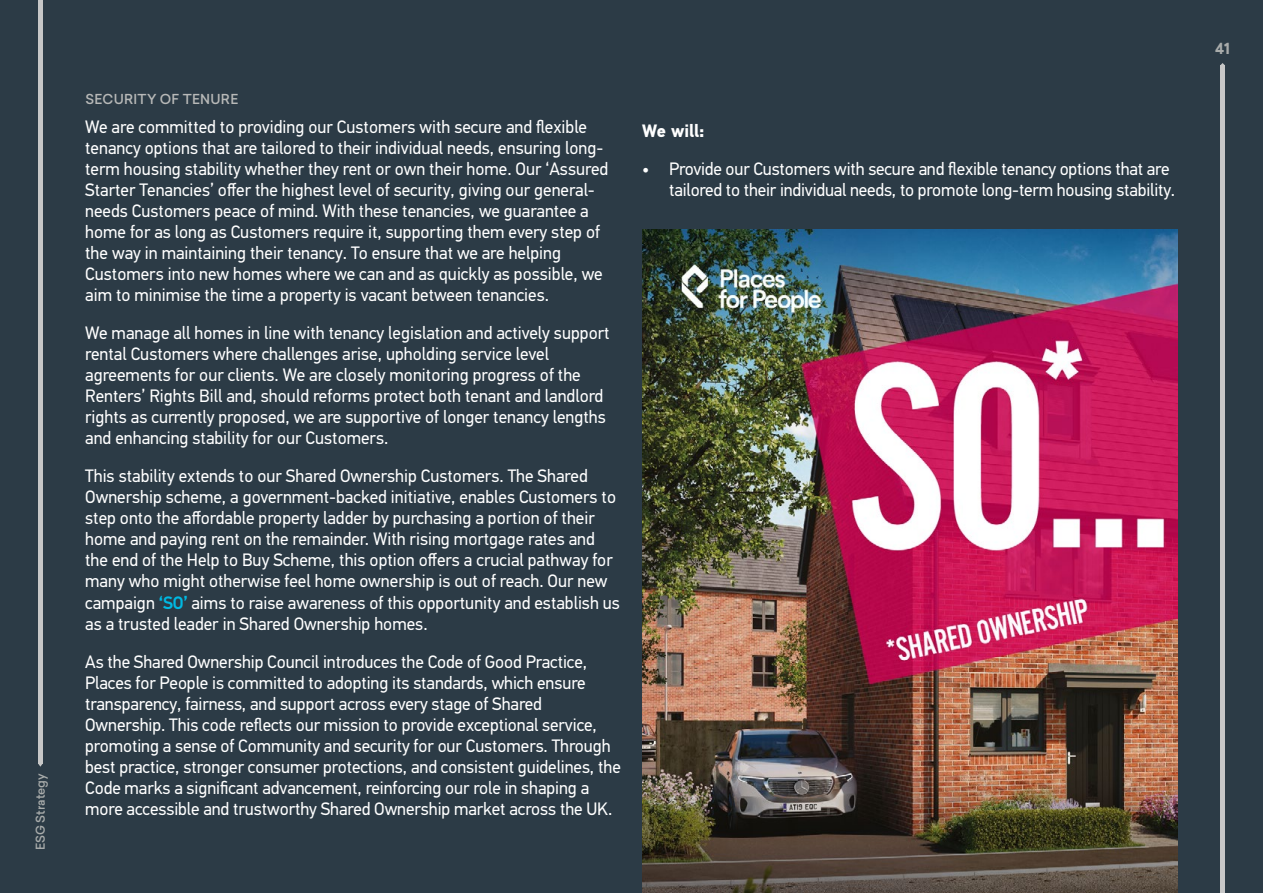
<style>
.page{position:relative;width:1263px;height:893px;background:#2c3b46}
.page>*{position:absolute;margin:0;border:0;box-sizing:border-box;transform-origin:0 0}
.t1{font:18px/21px "PF Din Text Std";color:#fff}
.t2{font:700 18px "PF Din Text Std";color:#fff}
.t3{font:700 15px "Sailec";color:#a9acab}
.t4{font:500 13.5px "Sailec";letter-spacing:.02em;color:#b8b9b8}
.t5{font:500 12px "Sailec";color:#a9acab}
.s1{font-weight:500;color:#00b9e3}
</style>
<div class="page">
<img style="left:642px;top:230px;width:536px;height:663px">
<div style="left:38px;top:0;width:5px;height:764px;background:#c7c7c7"></div>
<div style="left:1220px;top:65px;width:5px;height:828px;background:#c7c7c7"></div>
<p class="t5" style="left:32px;top:850px;width:79px;rotate:-90deg">ESG Strategy</p>
<p class="t4" style="left:85px;top:89px;width:154px">SECURITY OF TENURE</p>
<p class="t1" style="left:85px;top:117px;width:525px">We are committed to providing our Customers with secure and flexible tenancy options that are tailored to their individual needs, ensuring long&shy;term housing stability whether they rent or own their home. Our ‘Assured Starter Tenancies’ offer the highest level of security, giving our general&shy;needs Customers peace of mind. With these tenancies, we guarantee a home for as long as Customers require it, supporting them every step of the way in maintaining their tenancy. To ensure that we are helping Customers into new homes where we can and as quickly as possible, we aim to minimise the time a property is vacant between tenancies.</p>
<p class="t1" style="left:85px;top:323px;width:526px">We manage all homes in line with tenancy legislation and actively support rental Customers where challenges arise, upholding service level agreements for our clients. We are closely monitoring progress of the Renters’ Rights Bill and, should reforms protect both tenant and landlord rights as currently proposed, we are supportive of longer tenancy lengths and enhancing stability for our Customers.</p>
<p class="t1" style="left:85px;top:466px;width:536px">This stability extends to our Shared Ownership Customers. The Shared Ownership scheme, a government-backed initiative, enables Customers to step onto the affordable property ladder by purchasing a portion of their home and paying rent on the remainder. With rising mortgage rates and the end of the Help to Buy Scheme, this option offers a crucial pathway for many who might otherwise feel home ownership is out of reach. Our new campaign <span class="s1">‘SO’</span> aims to raise awareness of this opportunity and establish us as a trusted leader in Shared Ownership homes.</p>
<p class="t1" style="left:85px;top:651px;width:537px">As the Shared Ownership Council introduces the Code of Good Practice, Places for People is committed to adopting its standards, which ensure transparency, fairness, and support across every stage of Shared Ownership. This code reflects our mission to provide exceptional service, promoting a sense of Community and security for our Customers. Through best practice, stronger consumer protections, and consistent guidelines, the Code marks a significant advancement, reinforcing our role in shaping a more accessible and trustworthy Shared Ownership market across the UK.</p>
<p class="t2" style="left:642px;top:120px;width:64px">We will:</p>
<p class="t1" style="left:669px;top:158px;width:507px;text-indent:-27px">• Provide our Customers with secure and flexible tenancy options that are tailored to their individual needs, to promote long-term housing stability.</p>
<p class="t3" style="left:1215px;top:38px;width:16px">41</p>
</div>
